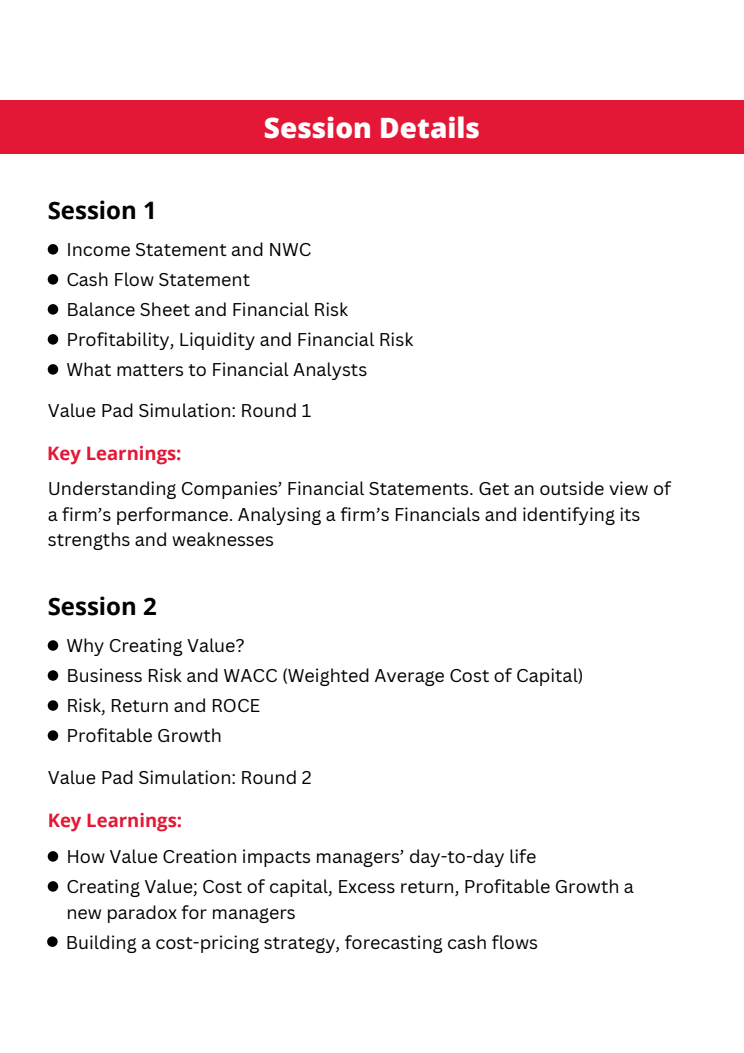
<style>
.page{position:relative;width:744px;height:1053px;background:#fff}
.page>*{position:absolute;margin:0;border:0;box-sizing:border-box;transform-origin:0 0}
.t1{font:800 28px "Open Sans";color:#fff}
.t2{font:700 24px "Open Sans";color:#000}
.t3{font:700 18.52px "Open Sans";color:#e31837}
.t4{font:18px/30px "Canva Sans";color:#000}
</style>
<div class="page">
<div style="left:0;top:100px;width:744px;height:54px;background:#e31837"></div>
<svg style="left:48px;top:244px;width:10px;height:10px"></svg>
<svg style="left:48px;top:274px;width:10px;height:10px"></svg>
<svg style="left:48px;top:304px;width:10px;height:10px"></svg>
<svg style="left:48px;top:334px;width:10px;height:10px"></svg>
<svg style="left:48px;top:364px;width:10px;height:10px"></svg>
<svg style="left:48px;top:640px;width:10px;height:10px"></svg>
<svg style="left:48px;top:670px;width:10px;height:10px"></svg>
<svg style="left:48px;top:700px;width:10px;height:10px"></svg>
<svg style="left:48px;top:730px;width:10px;height:10px"></svg>
<svg style="left:48px;top:851px;width:10px;height:10px"></svg>
<svg style="left:48px;top:881px;width:10px;height:10px"></svg>
<svg style="left:47px;top:936px;width:11px;height:10px"></svg>
<h1 class="t1" style="left:264px;top:108px;width:218px">Session Details</h1>
<h2 class="t2" style="left:48px;top:193px;width:111px">Session 1</h2>
<p class="t4" style="left:66px;top:234px;width:348px">Income Statement and NWC<br>Cash Flow Statement<br>Balance Sheet and Financial Risk<br>Profitability, Liquidity and Financial Risk<br>What matters to Financial Analysts</p>
<p class="t4" style="left:48px;top:395px;width:265px">Value Pad Simulation: Round 1</p>
<p class="t3" style="left:47px;top:440px;width:136px">Key Learnings:</p>
<p class="t4" style="left:48px;top:476px;width:625px;line-height:25.2px">Understanding Companies’ Financial Statements. Get an outside view of a firm’s performance. Analysing a firm’s Financials and identifying its strengths and weaknesses</p>
<h2 class="t2" style="left:48px;top:589px;width:111px">Session 2</h2>
<p class="t4" style="left:66px;top:630px;width:519px">Why Creating Value?<br>Business Risk and WACC (Weighted Average Cost of Capital)<br>Risk, Return and ROCE<br>Profitable Growth</p>
<p class="t4" style="left:48px;top:762px;width:265px">Value Pad Simulation: Round 2</p>
<p class="t3" style="left:48px;top:807px;width:136px">Key Learnings:</p>
<p class="t4" style="left:66px;top:841px;width:569px">How Value Creation impacts managers’ day-to-day life<br>Creating Value; Cost of capital, Excess return, Profitable Growth a</p>
<p class="t4" style="left:66px;top:896px;width:474px">new paradox for managers<br>Building a cost-pricing strategy, forecasting cash flows</p>
</div>
